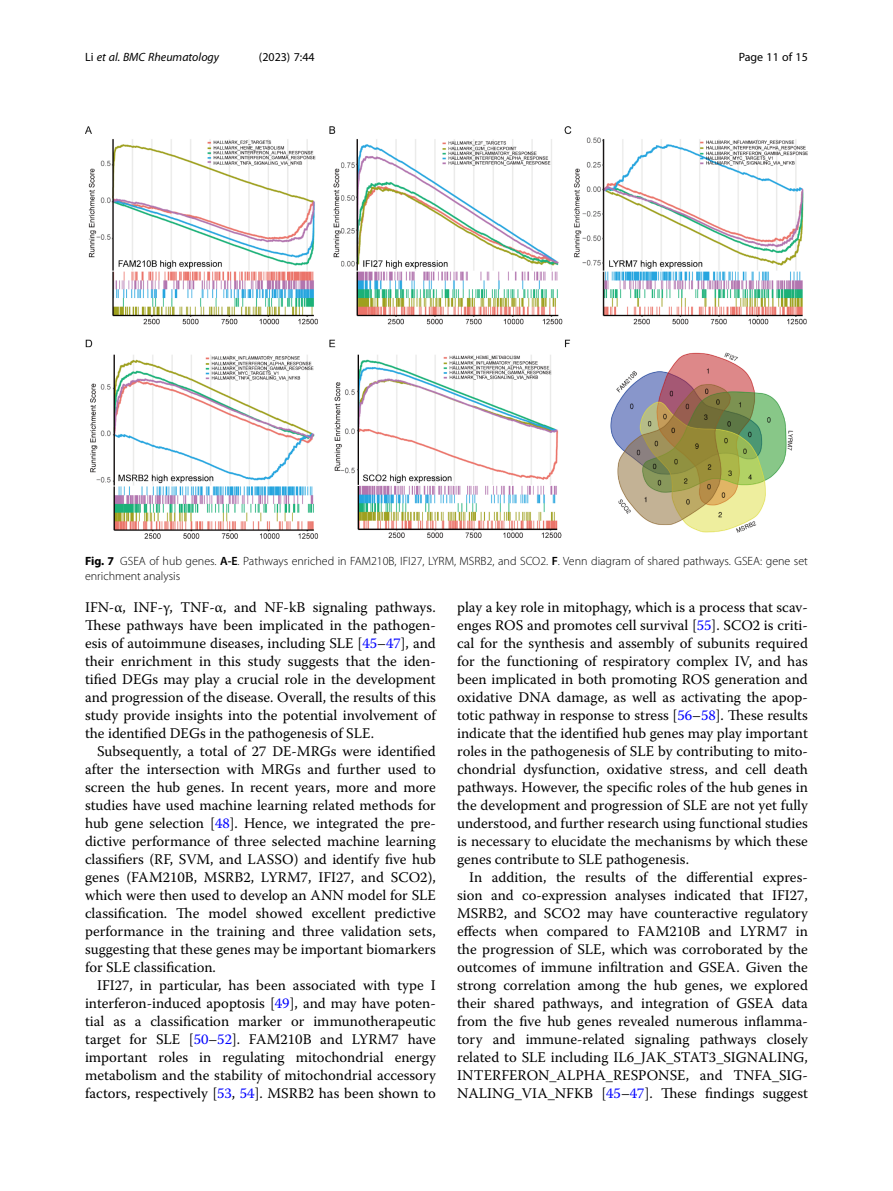
<style>
.page{position:relative;width:893px;height:1191px;background:#fff}
.page>*{position:absolute;margin:0;border:0;box-sizing:border-box;transform-origin:0 0}
.Body_Text_Indent{font:14.7px/18px "Warnock Pro";color:#000;text-align:justify}
.Figure_Caption{font:300 12px/15px "Myriad Pro";color:#000}
.t1{font:italic 12px "Myriad Pro";color:#000}
.t2{font:12px "Myriad Pro";color:#000}
.s1{font-style:normal}
.s2{font-weight:700}
.s3{font-weight:600}
.s4{color:#00f}
</style>
<div class="page">
<img style="left:85px;top:126px;width:723px;height:412px">
<p class="t1" style="left:85px;top:50px;width:136px"><span class="s1">Li</span> et al. BMC Rheumatology</p>
<p class="t2" style="left:259px;top:50px;width:57px">(2023) 7:44</p>
<p class="t2" style="left:739px;top:50px;width:71px">Page 11 of 15</p>
<p class="Figure_Caption" style="left:85px;top:554px;width:724px"><span class="s2">Fig. 7</span> GSEA of hub genes. <span class="s3">A-E</span>. Pathways enriched in FAM210B, IFI27, LYRM, MSRB2, and SCO2. <span class="s3">F</span>. Venn diagram of shared pathways. GSEA: gene set enrichment analysis</p>
<p class="Body_Text_Indent" style="left:85px;top:598px;width:352px">IFN-α, INF-γ, TNF-α, and NF-kB signaling pathways.<br>These pathways have been implicated in the pathogen&shy;esis of autoimmune diseases, including SLE [<span class="s4">45</span>–<span class="s4">47</span>], and their enrichment in this study suggests that the iden&shy;tified DEGs may play a crucial role in the development and progression of the disease. Overall, the results of this study provide insights into the potential involvement of the identified DEGs in the pathogenesis of SLE.</p>
<p class="Body_Text_Indent" style="left:85px;top:742px;width:352px;text-indent:12px">Subsequently, a total of 27 DE-MRGs were identified after the intersection with MRGs and further used to screen the hub genes. In recent years, more and more studies have used machine learning related methods for hub gene selection [<span class="s4">48</span>]. Hence, we integrated the pre&shy;dictive performance of three selected machine learning classifiers (RF, SVM, and LASSO) and identify five hub genes (FAM210B, MSRB2, LYRM7, IFI27, and SCO2), which were then used to develop an ANN model for SLE classification. The model showed excellent predictive performance in the training and three validation sets, suggesting that these genes may be important biomarkers for SLE classification.</p>
<p class="Body_Text_Indent" style="left:85px;top:976px;width:352px;text-indent:12px">IFI27, in particular, has been associated with type I interferon-induced apoptosis [<span class="s4">49</span>], and may have poten&shy;tial as a classification marker or immunotherapeutic target for SLE [<span class="s4">50</span>–<span class="s4">52</span>]. FAM210B and LYRM7 have important roles in regulating mitochondrial energy metabolism and the stability of mitochondrial accessory factors, respectively [<span class="s4">53</span>, <span class="s4">54</span>]. MSRB2 has been shown to</p>
<p class="Body_Text_Indent" style="left:457px;top:598px;width:352px">play a key role in mitophagy, which is a process that scav&shy;enges ROS and promotes cell survival [<span class="s4">55</span>]. SCO2 is criti&shy;cal for the synthesis and assembly of subunits required for the functioning of respiratory complex IV, and has been implicated in both promoting ROS generation and oxidative DNA damage, as well as activating the apop&shy;totic pathway in response to stress [<span class="s4">56</span>–<span class="s4">58</span>]. These results indicate that the identified hub genes may play important roles in the pathogenesis of SLE by contributing to mito&shy;chondrial dysfunction, oxidative stress, and cell death pathways. However, the specific roles of the hub genes in the development and progression of SLE are not yet fully understood, and further research using functional studies is necessary to elucidate the mechanisms by which these genes contribute to SLE pathogenesis.</p>
<p class="Body_Text_Indent" style="left:457px;top:868px;width:352px;text-indent:12px">In addition, the results of the differential expres&shy;sion and co-expression analyses indicated that IFI27, MSRB2, and SCO2 may have counteractive regulatory effects when compared to FAM210B and LYRM7 in the progression of SLE, which was corroborated by the outcomes of immune infiltration and GSEA. Given the strong correlation among the hub genes, we explored their shared pathways, and integration of GSEA data from the five hub genes revealed numerous inflamma&shy;tory and immune-related signaling pathways closely related to SLE including IL6_JAK_STAT3_SIGNALING, INTERFERON_ALPHA_RESPONSE, and TNFA_SIG-NALING_VIA_NFKB [<span class="s4">45</span>–<span class="s4">47</span>]. These findings suggest</p>
</div>
